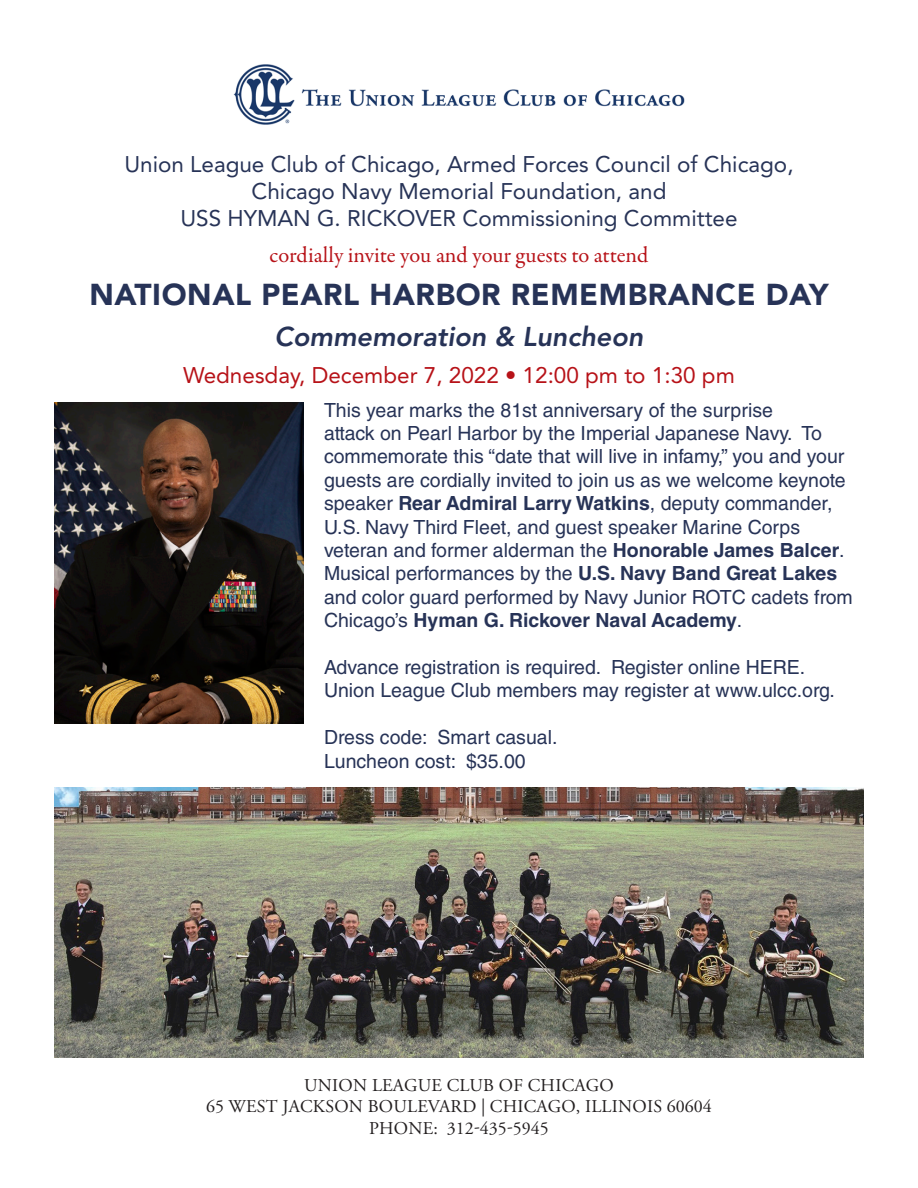
<style>
.page{position:relative;width:918px;height:1188px;background:#fff}
.page>*{position:absolute;margin:0;border:0;box-sizing:border-box;transform-origin:0 0}
.t1{font:900 30px "Avenir LT Std";letter-spacing:.02em;color:#273357}
.t2{font:italic 800 27px "Avenir LT Std";color:#273357}
.t3{font:22.5px "Avenir LT Std";color:#273357}
.t4{font:22.5px "Avenir LT Std";color:#b71218}
.t5{font:22.5px "Garamond Premr Pro";color:#b71218}
.t6{font:19.5px/23.4px "Helvetica LT Std";color:#273357}
.t7{font:18px "Adobe Garamond Pro";letter-spacing:.015em;color:#231f20}
.s1{font-weight:700}
</style>
<div class="page">
<img style="left:54px;top:788px;width:810px;height:270px">
<img style="left:54px;top:403px;width:250px;height:321px">
<img style="left:233px;top:64px;width:452px;height:61px">
<p class="t3" style="left:124px;top:151px;width:671px">Union League Club of Chicago, Armed Forces Council of Chicago,</p>
<p class="t3" style="left:252px;top:178px;width:416px">Chicago Navy Memorial Foundation, and</p>
<p class="t3" style="left:180px;top:205px;width:559px">USS HYMAN G. RICKOVER Commissioning Committee</p>
<p class="t5" style="left:270px;top:242px;width:380px">cordially invite you and your guests to attend</p>
<p class="t1" style="left:89px;top:277px;width:741px">NATIONAL PEARL HARBOR REMEMBRANCE DAY</p>
<p class="t2" style="left:275px;top:320px;width:370px">Commemoration &amp; Luncheon</p>
<p class="t4" style="left:183px;top:362px;width:553px">Wednesday, December 7, 2022 • 12:00 pm to 1:30 pm</p>
<p class="t6" style="left:324px;top:398px;width:530px">This year marks the 81st anniversary of the surprise<br>attack on Pearl Harbor by the Imperial Japanese Navy. To commemorate this “date that will live in infamy,” you and your guests are cordially invited to join us as we welcome keynote speaker <span class="s1">Rear Admiral Larry Watkins</span>, deputy commander, U.S. Navy Third Fleet, and guest speaker Marine Corps veteran and former alderman the <span class="s1">Honorable James Balcer</span>.<br>Musical performances by the <span class="s1">U.S. Navy Band Great Lakes </span>and color guard performed by Navy Junior ROTC cadets from Chicago’s <span class="s1">Hyman G. Rickover Naval Academy</span>.</p>
<p class="t6" style="left:324px;top:655px;width:513px">Advance registration is required. Register online HERE.<br>Union League Club members may register at www.ulcc.org.</p>
<p class="t6" style="left:324px;top:726px;width:235px">Dress code: Smart casual.</p>
<p class="t6" style="left:324px;top:749px;width:203px">Luncheon cost: $35.00</p>
<p class="t7" style="left:304px;top:1074px;width:311px">UNION LEAGUE CLUB OF CHICAGO</p>
<p class="t7" style="left:206px;top:1096px;width:507px">65 WEST JACKSON BOULEVARD | CHICAGO, ILLINOIS 60604</p>
<p class="t7" style="left:369px;top:1117px;width:181px">PHONE: 312-435-5945</p>
</div>
